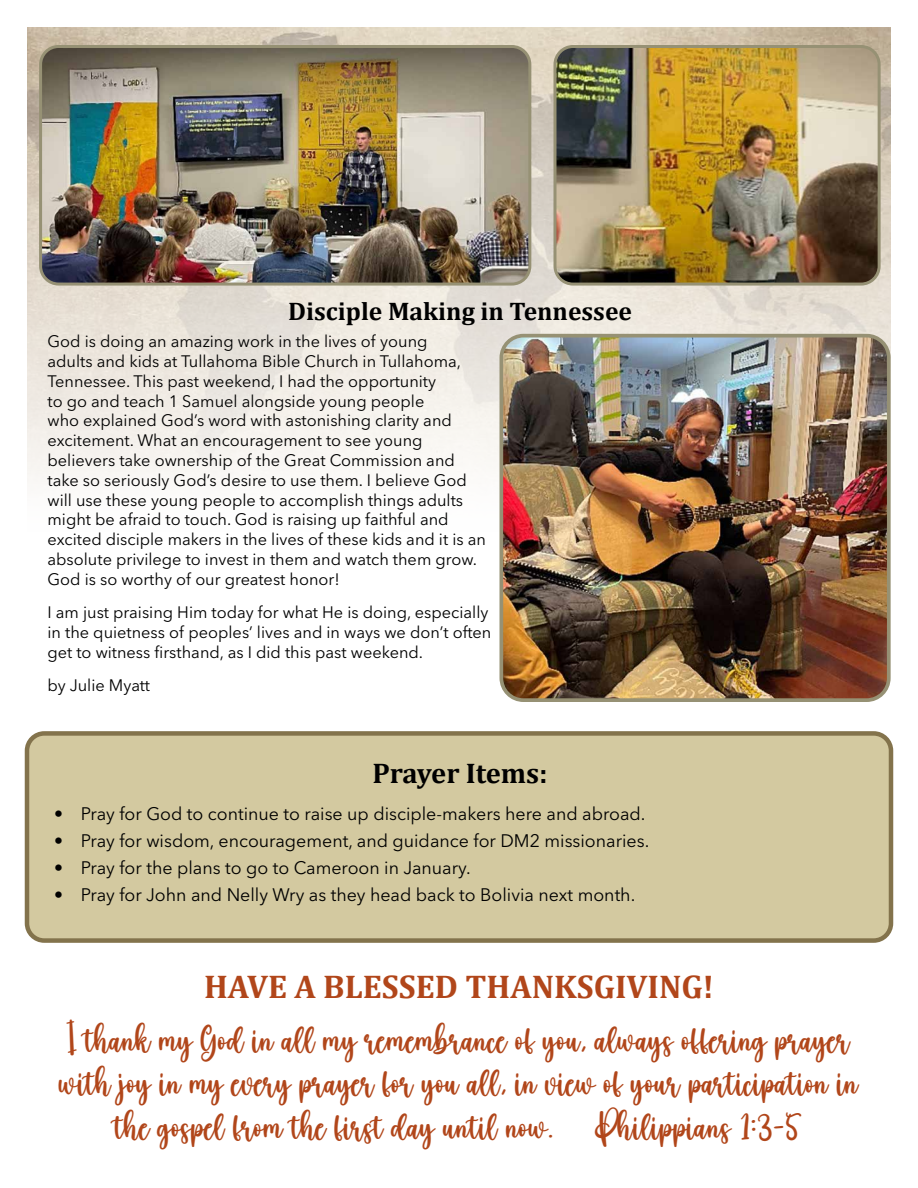
<style>
.page{position:relative;width:918px;height:1188px;background:#fff}
.page>*{position:absolute;margin:0;border:0;box-sizing:border-box;transform-origin:0 0}
.t1{font:700 33px "Cambria";color:#b1461a}
.t2{font:700 28.5px "Cambria";color:#000}
.t3{font:27px "Boho";color:#b1461a}
.t4{font:700 25.5px "Cambria";color:#000}
.t5{font:18px "Avenir Next LT Pro";color:#000}
.t6{font:16.5px/19.8px "Avenir Next LT Pro";color:#000}
</style>
<div class="page">
<img style="left:27px;top:27px;width:864px;height:457px">
<div style="left:27px;top:733px;width:864px;height:208px;background:#d3c9a0;border-radius:17px"></div>
<div style="left:25px;top:731px;width:868px;height:212px;border:4px solid #83734c;border-radius:17px"></div>
<img style="left:41px;top:46px;width:489px;height:238px">
<div style="left:39px;top:45px;width:492px;height:241px;border:3px solid #969174;border-radius:18px"></div>
<img style="left:555px;top:46px;width:324px;height:238px">
<div style="left:554px;top:45px;width:327px;height:241px;border:3px solid #969174;border-radius:18px"></div>
<img style="left:501px;top:336px;width:388px;height:361px">
<div style="left:499px;top:334px;width:392px;height:368px;border:4px solid #969174;border-radius:22px"></div>
<h3 class="t4" style="left:288px;top:293px;width:345px">Disciple Making in Tennessee</h3>
<p class="t6" style="left:48px;top:331px;width:440px">God is doing an amazing work in the lives of young<br>adults and kids at Tullahoma Bible Church in Tullahoma, Tennessee. This past weekend, I had the opportunity<br>to go and teach 1 Samuel alongside young people<br>who explained God’s word with astonishing clarity and excitement. What an encouragement to see young believers take ownership of the Great Commission and take so seriously God’s desire to use them. I believe God will use these young people to accomplish things adults might be afraid to touch. God is raising up faithful and excited disciple makers in the lives of these kids and it is an absolute privilege to invest in them and watch them grow.<br>God is so worthy of our greatest honor!</p>
<p class="t6" style="left:48px;top:602px;width:445px">I am just praising Him today for what He is doing, especially in the quietness of peoples’ lives and in ways we don’t often get to witness firsthand, as I did this past weekend.</p>
<p class="t6" style="left:48px;top:675px;width:104px">by Julie Myatt</p>
<h2 class="t2" style="left:372px;top:754px;width:176px">Prayer Items:</h2>
<p class="t5" style="left:54px;top:803px;width:593px">• Pray for God to continue to raise up disciple-makers here and abroad.</p>
<p class="t5" style="left:54px;top:830px;width:597px">• Pray for wisdom, encouragement, and guidance for DM2 missionaries.</p>
<p class="t5" style="left:54px;top:857px;width:418px">• Pray for the plans to go to Cameroon in January.</p>
<p class="t5" style="left:54px;top:884px;width:583px">• Pray for John and Nelly Wry as they head back to Bolivia next month.</p>
<h1 class="t1" style="left:204px;top:963px;width:511px">HAVE A BLESSED THANKSGIVING!</h1>
<h3 class="t3" style="left:68px;top:1024px;width:784px">I thank my God in all my remembrance of you, always offering prayer</h3>
<h3 class="t3" style="left:59px;top:1067px;width:801px">with joy in my every prayer for you all, in view of your participation in</h3>
<h3 class="t3" style="left:115px;top:1111px;width:440px">the gospel from the first day until now.</h3>
<h3 class="t3" style="left:596px;top:1111px;width:208px">Philippians 1:3-5</h3>
</div>
